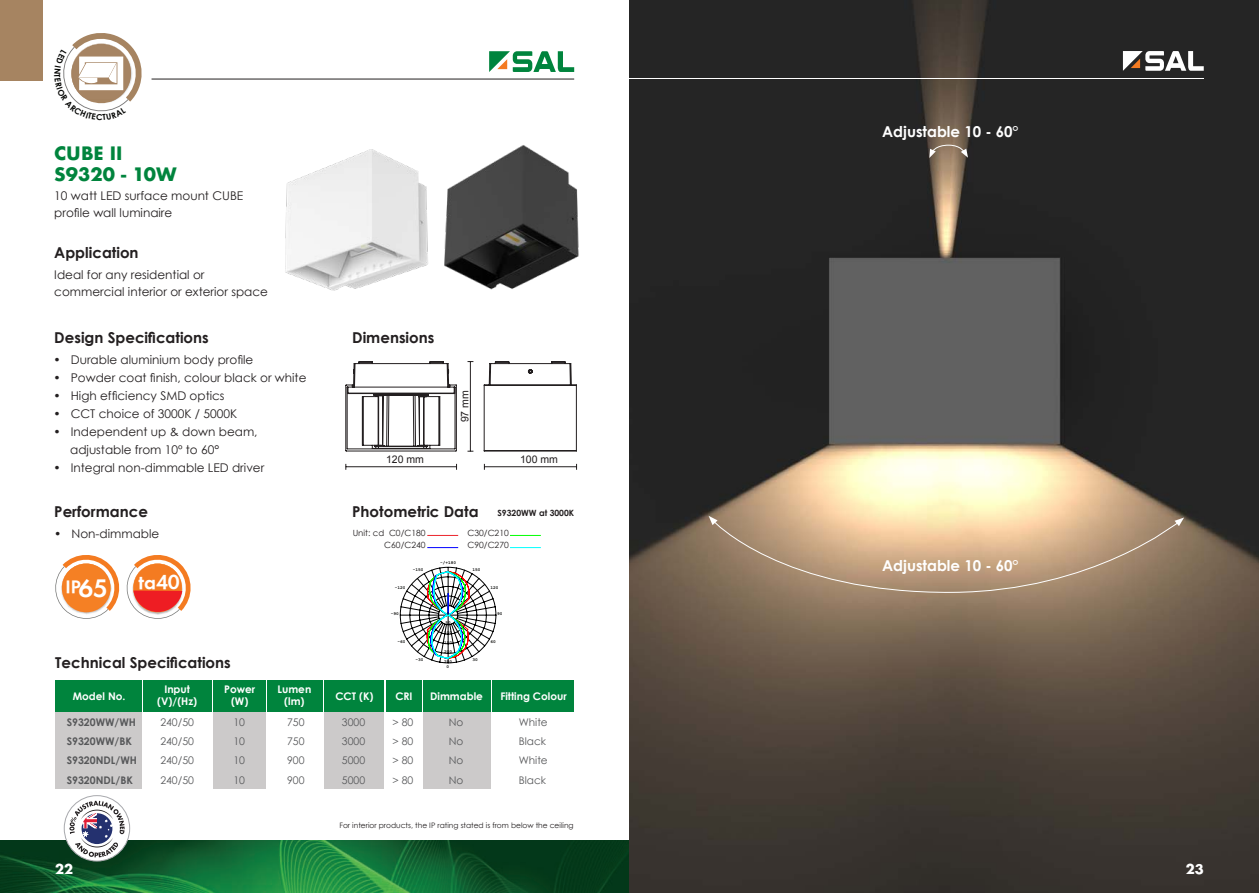
<style>
.page{position:relative;width:1259px;height:893px;background:#fff}
.page>*{position:absolute;margin:0;border:0;box-sizing:border-box;transform-origin:0 0}
.t1{font:26.25px "Futura T Demi";color:#fff}
.t2{font:21px "Futura T Demi";color:#fff}
.t3{font:18.75px "Futura T Demi";color:#fff}
.t4{font:700 18px/21px "Futura";color:#00843d}
.t5{font:700 15px "Century Gothic";color:#231f20}
.t6{font:700 15px "Century Gothic";color:#fff}
.t7{font:15px "Futura T Bold";color:#fff}
.t8{font:12px/16.5px "Century Gothic";color:#231f20}
.t9{font:10.5px/19.2px "Century Gothic";color:#57585a;text-align:justify}
.t10{font:700 10.5px/12.6px "Century Gothic";color:#fff;text-align:center}
.t11{font:700 10.5px/19.2px "Century Gothic";color:#57585a}
.t12{font:10.5px "Arial";color:#231f20}
.t13{font:8.55px "Century Gothic";color:#231f20}
.t14{font:700 8.55px "Century Gothic";color:#231f20}
.t15{font:7.5px "Century Gothic";color:#231f20}
.t16{font:700 4.5px "Courier New";color:#040503}
.t17{font:700 4.5px/9.6px "Courier New";color:#000;text-align:center}
</style>
<div class="page">
<div style="left:423px;top:680px;width:67px;height:32px;background:#00843d"></div>
<div style="left:492px;top:680px;width:82px;height:32px;background:#00843d"></div>
<div style="left:55px;top:680px;width:87px;height:32px;background:#00843d"></div>
<div style="left:144px;top:680px;width:68px;height:32px;background:#00843d"></div>
<div style="left:213px;top:680px;width:53px;height:32px;background:#00843d"></div>
<div style="left:324px;top:680px;width:60px;height:32px;background:#00843d"></div>
<div style="left:386px;top:680px;width:35px;height:32px;background:#00843d"></div>
<div style="left:55px;top:712px;width:87px;height:19px;background:#cccaca"></div>
<div style="left:55px;top:731px;width:87px;height:19px;background:#cccaca"></div>
<div style="left:55px;top:750px;width:87px;height:20px;background:#cccaca"></div>
<div style="left:55px;top:770px;width:87px;height:19px;background:#cccaca"></div>
<div style="left:267px;top:680px;width:55px;height:32px;background:#00843d"></div>
<div style="left:213px;top:712px;width:53px;height:19px;background:#cccaca"></div>
<div style="left:213px;top:731px;width:53px;height:19px;background:#cccaca"></div>
<div style="left:213px;top:750px;width:53px;height:20px;background:#cccaca"></div>
<div style="left:213px;top:770px;width:53px;height:19px;background:#cccaca"></div>
<div style="left:324px;top:712px;width:60px;height:19px;background:#cccaca"></div>
<div style="left:324px;top:731px;width:60px;height:19px;background:#cccaca"></div>
<div style="left:324px;top:750px;width:60px;height:20px;background:#cccaca"></div>
<div style="left:324px;top:770px;width:60px;height:19px;background:#cccaca"></div>
<div style="left:423px;top:712px;width:67px;height:19px;background:#cccaca"></div>
<div style="left:423px;top:731px;width:67px;height:19px;background:#cccaca"></div>
<div style="left:423px;top:750px;width:67px;height:20px;background:#cccaca"></div>
<div style="left:423px;top:770px;width:67px;height:19px;background:#cccaca"></div>
<hr style="left:346px;top:466px;width:110px;height:1px;background:#231f20">
<hr style="left:484px;top:466px;width:92px;height:1px;background:#231f20">
<img style="left:444px;top:145px;width:135px;height:145px">
<img style="left:285px;top:149px;width:143px;height:142px">
<img style="left:0;top:841px;width:629px;height:52px">
<hr style="left:151px;top:79px;width:423px;height:1px;background:#231f20">
<div style="left:0;top:0;width:43px;height:81px;background:#a68461"></div>
<svg style="left:489px;top:51px;width:85px;height:21px"></svg>
<svg style="left:64px;top:796px;width:66px;height:65px"></svg>
<div style="left:64px;top:795px;width:66px;height:66px;border:1px solid #a8a9ad;border-radius:50%"></div>
<svg style="left:69px;top:801px;width:56px;height:56px"></svg>
<svg style="left:345px;top:361px;width:232px;height:91px"></svg>
<hr style="left:427px;top:535px;width:31px;height:1px;background:#eb232b">
<hr style="left:510px;top:535px;width:31px;height:1px;background:#0f0">
<hr style="left:427px;top:547px;width:31px;height:1px;background:#00f">
<hr style="left:510px;top:547px;width:31px;height:1px;background:#0ff">
<svg style="left:400px;top:567px;width:96px;height:96px"></svg>
<svg style="left:55px;top:555px;width:136px;height:64px"></svg>
<img style="left:60px;top:564px;width:52px;height:48px">
<img style="left:629px;top:0;width:630px;height:893px">
<svg style="left:1118px;top:51px;width:85px;height:22px"></svg>
<hr style="left:629px;top:78px;width:574px;height:1px;background:#fff">
<svg style="left:708px;top:516px;width:476px;height:78px;background:#bc9e7e"></svg>
<svg style="left:929px;top:145px;width:39px;height:13px"></svg>
<svg style="left:63px;top:33px;width:79px;height:79px"></svg>
<h3 class="t4" style="left:54px;top:142px;width:124px">CUBE II<br>S9320 - 10W</h3>
<p class="t8" style="left:54px;top:188px;width:190px">10 watt LED surface mount CUBE profile wall luminaire</p>
<p class="t5" style="left:54px;top:241px;width:86px">Application</p>
<p class="t8" style="left:54px;top:266px;width:215px">Ideal for any residential or commercial interior or exterior space</p>
<p class="t5" style="left:54px;top:326px;width:156px">Design Specifications</p>
<p class="t8" style="left:54px;top:351px;width:201px">• Durable aluminium body profile</p>
<p class="t8" style="left:54px;top:369px;width:254px">• Powder coat finish, colour black or white</p>
<p class="t8" style="left:54px;top:387px;width:172px">• High efficiency SMD optics</p>
<p class="t8" style="left:54px;top:405px;width:185px">• CCT choice of 3000K / 5000K</p>
<p class="t8" style="left:70px;top:423px;width:189px;line-height:18px;text-indent:-17px">• Independent up &amp; down beam, adjustable from 10º to 60°</p>
<p class="t8" style="left:54px;top:459px;width:212px">• Integral non-dimmable LED driver</p>
<p class="t5" style="left:54px;top:500px;width:95px">Performance</p>
<p class="t8" style="left:54px;top:526px;width:106px">• Non-dimmable</p>
<h3 class="t3" style="left:65px;top:576px;width:17px">IP</h3>
<h2 class="t2" style="left:138px;top:570px;width:43px">ta40</h2>
<h1 class="t1" style="left:78px;top:573px;width:31px">65</h1>
<p class="t5" style="left:55px;top:651px;width:177px">Technical Specifications</p>
<p class="t5" style="left:352px;top:326px;width:84px">Dimensions</p>
<p class="t12" style="left:458px;top:422px;width:34px;rotate:-90deg">97 mm</p>
<p class="t12" style="left:386px;top:453px;width:39px">120 mm</p>
<p class="t12" style="left:520px;top:453px;width:39px">100 mm</p>
<p class="t5" style="left:352px;top:500px;width:128px">Photometric Data</p>
<p class="t14" style="left:497px;top:506px;width:78px">S9320WW at 3000K</p>
<p class="t13" style="left:353px;top:527px;width:74px">Unit: cd C0/C180</p>
<p class="t13" style="left:467px;top:527px;width:43px">C30/C210</p>
<p class="t13" style="left:384px;top:539px;width:43px">C60/C240</p>
<p class="t13" style="left:467px;top:539px;width:43px">C90/C270</p>
<p class="t16" style="left:440px;top:560px;width:18px">-/+180</p>
<p class="t16" style="left:413px;top:567px;width:12px">-150</p>
<p class="t16" style="left:472px;top:567px;width:10px">150</p>
<p class="t16" style="left:395px;top:585px;width:12px">-120</p>
<p class="t16" style="left:391px;top:611px;width:9px">-90</p>
<p class="t16" style="left:397px;top:639px;width:10px">-60</p>
<p class="t16" style="left:415px;top:657px;width:9px">-30</p>
<p class="t17" style="left:444px;top:608px;width:10px">0<br>50<br>100<br>150<br>200<br>250</p>
<p class="t16" style="left:472px;top:657px;width:7px">30</p>
<p class="t16" style="left:490px;top:585px;width:9px">120</p>
<p class="t16" style="left:497px;top:611px;width:7px">90</p>
<p class="t16" style="left:490px;top:639px;width:7px">60</p>
<p class="t16" style="left:447px;top:664px;width:4px">0</p>
<p class="t10" style="left:73px;top:689px;width:54px">Model No.</p>
<p class="t11" style="left:67px;top:712px;width:72px">S9320WW/WH<br>S9320WW/BK<br>S9320NDL/WH<br>S9320NDL/BK</p>
<p class="t7" style="left:55px;top:860px;width:19px">22</p>
<p class="t10" style="left:157px;top:682px;width:42px">Input (V)/(Hz)</p>
<p class="t10" style="left:224px;top:682px;width:33px">Power (W)</p>
<p class="t10" style="left:335px;top:689px;width:40px">CCT (K)</p>
<p class="t10" style="left:395px;top:689px;width:19px">CRI</p>
<p class="t10" style="left:277px;top:682px;width:35px">Lumen (lm)</p>
<p class="t10" style="left:430px;top:689px;width:54px">Dimmable</p>
<p class="t10" style="left:500px;top:689px;width:68px">Fitting Colour</p>
<p class="t9" style="left:519px;top:713px;width:30px;text-align:left">White<br>Black<br>White<br>Black</p>
<p class="t9" style="left:160px;top:713px;width:35px">240/50<br>240/50<br>240/50<br>240/50</p>
<p class="t9" style="left:233px;top:713px;width:13px">10<br>10<br>10<br>10</p>
<p class="t9" style="left:287px;top:713px;width:19px">750<br>750<br>900<br>900</p>
<p class="t9" style="left:342px;top:713px;width:25px">3000<br>3000<br>5000<br>5000</p>
<p class="t9" style="left:392px;top:713px;width:22px">&gt; 80 &gt; 80 &gt; 80 &gt; 80</p>
<p class="t9" style="left:449px;top:713px;width:16px">No No No No</p>
<p class="t15" style="left:339px;top:820px;width:236px">For interior products, the IP rating stated is from below the ceiling</p>
<p class="t6" style="left:882px;top:120px;width:138px">Adjustable 10 - 60°</p>
<p class="t6" style="left:882px;top:554px;width:138px">Adjustable 10 - 60°</p>
<p class="t7" style="left:1186px;top:860px;width:19px">23</p>
</div>
